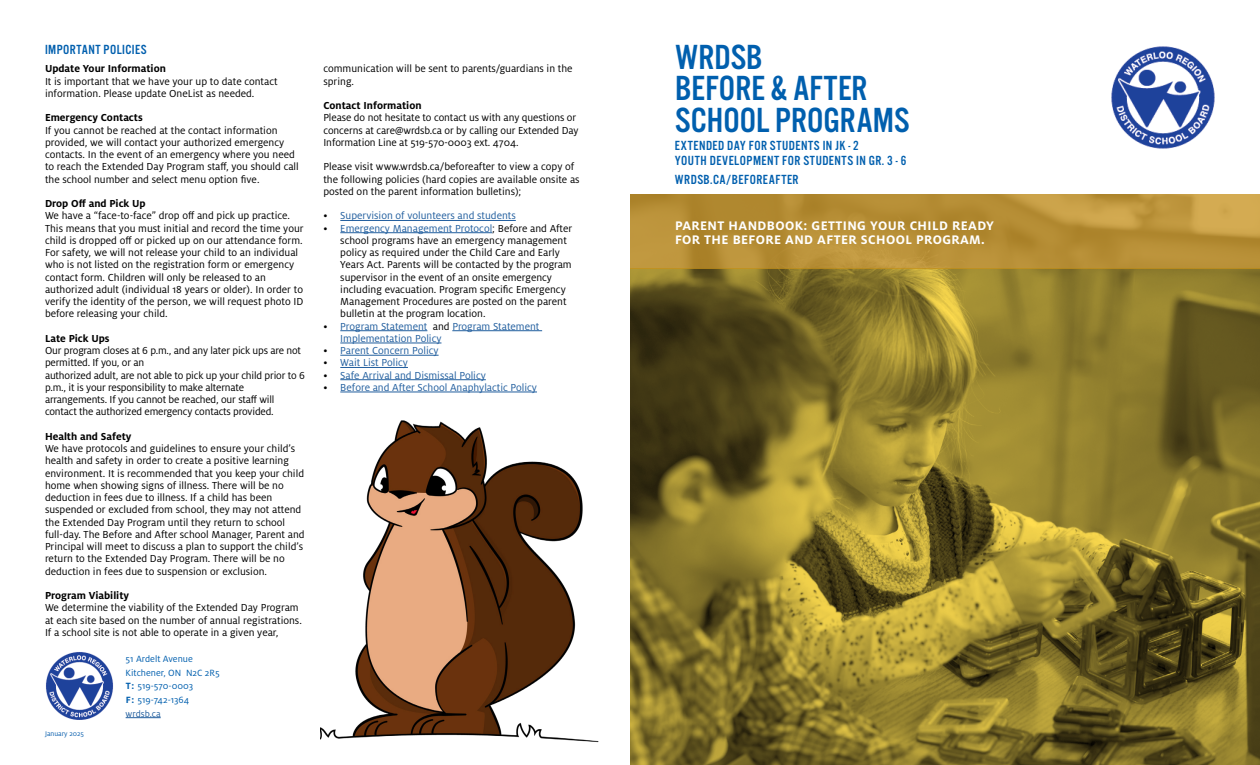
<style>
.page{position:relative;width:1260px;height:765px;background:#fff}
.page>*{position:absolute;margin:0;border:0;box-sizing:border-box;transform-origin:0 0}
.t1{font:36.25px/31.2px "Alternate Got No 3 D";color:#005fae}
.t2{font:13.75px/14.9px "Alternate Got No 3 D";letter-spacing:.03em;color:#005fae}
.t3{font:700 13.75px/13.8px "Milo OT";letter-spacing:.03em;color:#fff}
.t4{font:11.25px/12.2px "Milo OT";color:#000}
.t5{font:11.25px/12.2px "Milo OT";color:#215e9e}
.t6{font:700 11.25px "Milo OT";color:#000}
.t7{font:10px/13.8px "Milo OT";color:#005fae}
.t8{font:7.5px "Milo OT";color:#0b60ae}
.s1{font-weight:700}
.s2{color:#215e9e}
.s3{color:#000}
</style>
<div class="page">
<img style="left:1111px;top:46px;width:104px;height:103px">
<svg style="left:630px;top:268px;width:630px;height:497px;background:#827229"></svg>
<hr style="left:126px;top:717px;width:35px;height:1px;background:#215e9e">
<svg style="left:630px;top:194px;width:630px;height:74px;background:#b89037"></svg>
<hr style="left:340px;top:220px;width:176px;height:1px;background:#215e9e">
<hr style="left:340px;top:232px;width:152px;height:1px;background:#215e9e">
<hr style="left:340px;top:330px;width:87px;height:1px;background:#215e9e">
<hr style="left:452px;top:330px;width:90px;height:1px;background:#215e9e">
<hr style="left:340px;top:343px;width:101px;height:1px;background:#215e9e">
<hr style="left:340px;top:355px;width:99px;height:1px;background:#215e9e">
<hr style="left:340px;top:367px;width:68px;height:1px;background:#215e9e">
<hr style="left:340px;top:379px;width:146px;height:1px;background:#215e9e">
<hr style="left:340px;top:392px;width:197px;height:1px;background:#215e9e">
<img style="left:46px;top:652px;width:67px;height:68px">
<img style="left:320px;top:420px;width:279px;height:323px">
<h1 class="t2" style="left:45px;top:43px;width:103px">IMPORTANT POLICIES</h1>
<h2 class="t6" style="left:45px;top:63px;width:122px">Update Your Information</h2>
<p class="t4" style="left:45px;top:75px;width:234px">It is important that we have your up to date contact information. Please update OneList as needed.</p>
<h2 class="t6" style="left:45px;top:112px;width:99px">Emergency Contacts</h2>
<p class="t4" style="left:45px;top:124px;width:255px">If you cannot be reached at the contact information provided, we will contact your authorized emergency contacts. In the event of an emergency where you need to reach the Extended Day Program staff, you should call the school number and select menu option five.</p>
<h2 class="t6" style="left:45px;top:197px;width:102px">Drop Off and Pick Up</h2>
<p class="t4" style="left:45px;top:210px;width:260px">We have a “face-to-face” drop off and pick up practice.<br>This means that you must initial and record the time your child is dropped off or picked up on our attendance form.<br>For safety, we will not release your child to an individual who is not listed on the registration form or emergency contact form. Children will only be released to an authorized adult (individual 18 years or older). In order to verify the identity of the person, we will request photo ID before releasing your child.</p>
<h2 class="t6" style="left:45px;top:332px;width:66px">Late Pick Ups</h2>
<p class="t4" style="left:45px;top:345px;width:261px">Our program closes at 6 p.m., and any later pick ups are not permitted. If you, or an<br>authorized adult, are not able to pick up your child prior to 6 p.m., it is your responsibility to make alternate arrangements. If you cannot be reached, our staff will contact the authorized emergency contacts provided.</p>
<h2 class="t6" style="left:45px;top:430px;width:88px">Health and Safety</h2>
<p class="t4" style="left:45px;top:443px;width:261px">We have protocols and guidelines to ensure your child’s health and safety in order to create a positive learning environment. It is recommended that you keep your child home when showing signs of illness. There will be no deduction in fees due to illness. If a child has been suspended or excluded from school, they may not attend the Extended Day Program until they return to school full-day. The Before and After school Manager, Parent and Principal will meet to discuss a plan to support the child’s return to the Extended Day Program. There will be no deduction in fees due to suspension or exclusion.</p>
<h2 class="t6" style="left:45px;top:589px;width:86px">Program Viability</h2>
<p class="t4" style="left:45px;top:602px;width:258px">We determine the viability of the Extended Day Program at each site based on the number of annual registrations.<br>If a school site is not able to operate in a given year,</p>
<p class="t8" style="left:45px;top:730px;width:41px">January 2025</p>
<p class="t7" style="left:126px;top:652px;width:96px">51 Ardelt Avenue<br>Kitchener, ON N2C 2R5<br><span class="s1">T:</span> 519-570-0003<br><span class="s1">F:</span> 519-742-1364 <span class="s2">wrdsb.ca</span></p>
<p class="t4" style="left:323px;top:63px;width:251px">communication will be sent to parents/guardians in the spring.</p>
<h2 class="t6" style="left:323px;top:99px;width:100px">Contact Information</h2>
<p class="t4" style="left:323px;top:112px;width:257px">Please do not hesitate to contact us with any questions or concerns at care@wrdsb.ca or by calling our Extended Day<br>Information Line at 519-570-0003 ext. 4704.</p>
<p class="t4" style="left:323px;top:161px;width:258px">Please visit www.wrdsb.ca/beforeafter to view a copy of the following policies (hard copies are available onsite as posted on the parent information bulletins);</p>
<p class="t5" style="left:323px;top:210px;width:194px"><span class="s3">•</span> Supervision of volunteers and students</p>
<p class="t4" style="left:340px;top:222px;width:234px;text-indent:-17px">• <span class="s2">Emergency Management Protocol</span>; Before and After school programs have an emergency management policy as required under the Child Care and Early Years Act. Parents will be contacted by the program supervisor in the event of an onsite emergency including evacuation. Program specific Emergency Management Procedures are posted on the parent bulletin at the program location.</p>
<p class="t5" style="left:340px;top:320px;width:201px;text-indent:-17px"><span class="s3">•</span> Program Statement <span class="s3">and</span> Program Statement<br>Implementation Policy</p>
<p class="t5" style="left:323px;top:345px;width:117px"><span class="s3">•</span> Parent Concern Policy</p>
<p class="t5" style="left:323px;top:357px;width:86px"><span class="s3">•</span> Wait List Policy</p>
<p class="t5" style="left:323px;top:369px;width:164px"><span class="s3">•</span> Safe Arrival and Dismissal Policy</p>
<p class="t5" style="left:323px;top:381px;width:215px"><span class="s3">•</span> Before and After School Anaphylactic Policy</p>
<h1 class="t1" style="left:675px;top:42px;width:236px">WRDSB<br>BEFORE &amp; AFTER<br>SCHOOL PROGRAMS</h1>
<p class="t2" style="left:675px;top:139px;width:233px">EXTENDED DAY FOR STUDENTS IN JK - 2<br>YOUTH DEVELOPMENT FOR STUDENTS IN GR. 3 - 6</p>
<p class="t2" style="left:675px;top:173px;width:125px">WRDSB.CA/BEFOREAFTER</p>
<p class="t3" style="left:675px;top:219px;width:321px">PARENT HANDBOOK: GETTING YOUR CHILD READY<br>FOR THE BEFORE AND AFTER SCHOOL PROGRAM.</p>
</div>
